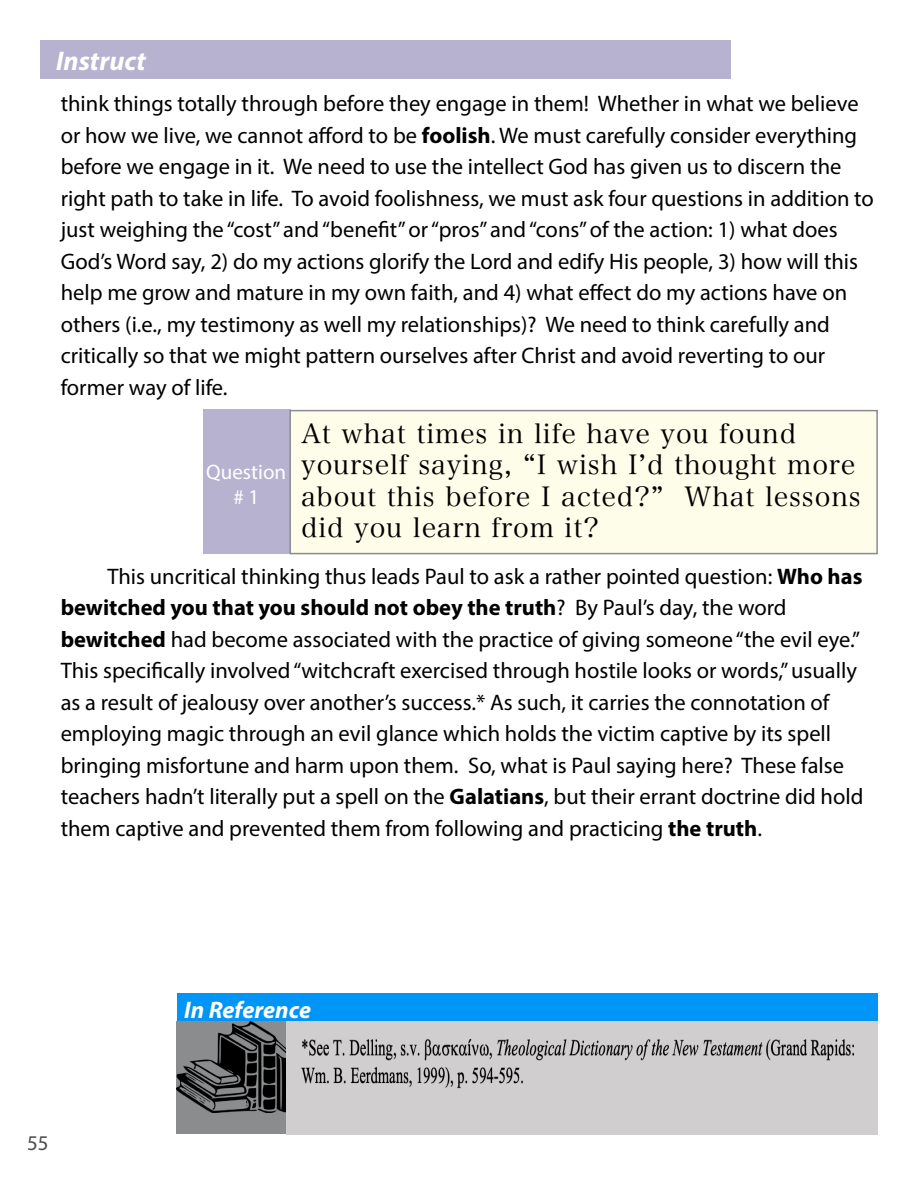
<style>
.page{position:relative;width:918px;height:1188px;background:#fff}
.page>*{position:absolute;margin:0;border:0;box-sizing:border-box;transform-origin:0 0}
.t1{font:27px/31.5px "Hira Min Pro W3";letter-spacing:.03em;color:#000}
.t2{font:italic 700 27px "Myriad Pro";color:#fff}
.t3{font:italic 700 24px "Myriad Pro";color:#fff}
.t4{font:22.5px/31.5px "Myriad Pro";color:#000}
.t5{font:21px/25.2px "Myriad Pro";color:#fff;text-align:center}
.t6{font:21px "Myriad Pro";color:#4d4d4f}
.s1{font-weight:700}
</style>
<div class="page">
<div style="left:40px;top:40px;width:691px;height:39px;background:#b7b2cf"></div>
<div style="left:203px;top:410px;width:88px;height:144px;background:#b7b2cf"></div>
<div style="left:289px;top:410px;width:589px;height:144px;background:#fefde9;border:2px solid #8a8c8e"></div>
<div style="left:177px;top:994px;width:701px;height:28px;background:#0095f6"></div>
<div style="left:177px;top:1021px;width:110px;height:113px;background:#8a8c8e"></div>
<img style="left:177px;top:1021px;width:110px;height:92px">
<img style="left:286px;top:1022px;width:591px;height:112px">
<p class="t2" style="left:56px;top:43px;width:91px">Instruct</p>
<p class="t4" style="left:61px;top:88px;width:815px">think things totally through before they engage in them! Whether in what we believe or how we live, we cannot afford to be <span class="s1">foolish</span>. We must carefully consider everything before we engage in it. We need to use the intellect God has given us to discern the right path to take in life. To avoid foolishness, we must ask four questions in addition to just weighing the “cost” and “benefit” or “pros” and “cons” of the action: 1) what does God’s Word say, 2) do my actions glorify the Lord and edify His people, 3) how will this help me grow and mature in my own faith, and 4) what effect do my actions have on others (i.e., my testimony as well my relationships)? We need to think carefully and critically so that we might pattern ourselves after Christ and avoid reverting to our former way of life.</p>
<p class="t5" style="left:206px;top:459px;width:81px">Question # 1</p>
<p class="t1" style="left:301px;top:415px;width:561px">At what times in life have you found yourself saying, “I wish I’d thought more about this before I acted?” What lessons did you learn from it?</p>
<p class="t4" style="left:61px;top:560px;width:804px;text-indent:47px">This uncritical thinking thus leads Paul to ask a rather pointed question: <span class="s1">Who has bewitched you that you should not obey the truth</span>? By Paul’s day, the word <span class="s1">bewitched</span> had become associated with the practice of giving someone “the evil eye.” This specifically involved “witchcraft exercised through hostile looks or words,” usually as a result of jealousy over another’s success.* As such, it carries the connotation of employing magic through an evil glance which holds the victim captive by its spell bringing misfortune and harm upon them. So, what is Paul saying here? These false teachers hadn’t literally put a spell on the <span class="s1">Galatians</span>, but their errant doctrine did hold them captive and prevented them from following and practicing <span class="s1">the truth</span>.</p>
<p class="t6" style="left:27px;top:1130px;width:23px">55</p>
<p class="t3" style="left:184px;top:995px;width:128px">In Reference</p>
</div>
